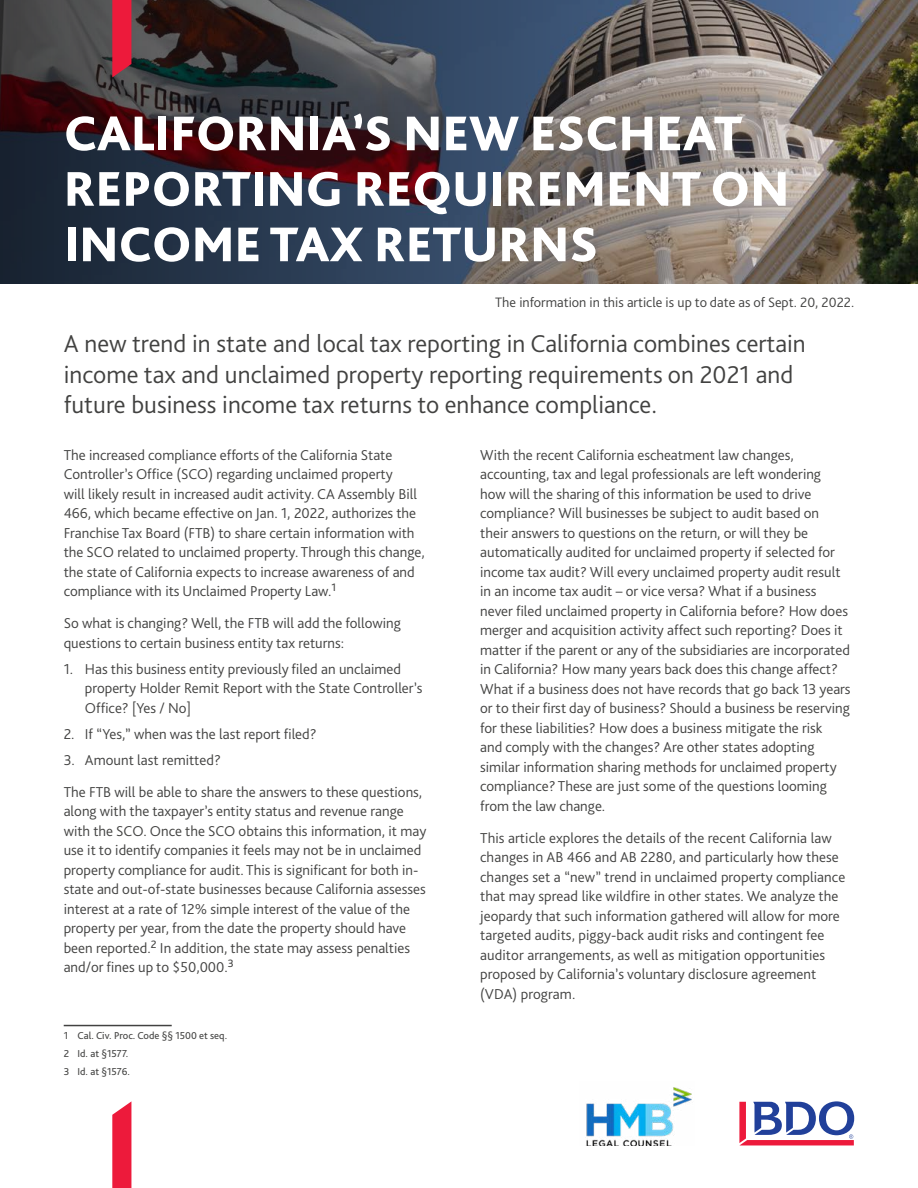
<style>
.page{position:relative;width:918px;height:1188px;background:#fff}
.page>*{position:absolute;margin:0;border:0;box-sizing:border-box;transform-origin:0 0}
.t1{font:800 51px/55.5px "Bliss Pro";color:#fff}
.t2{font:300 25.5px/30.6px "Bliss Pro";color:#424241}
.t3{font:300 15px/19.5px "Bliss Pro";color:#424241}
.t4{font:300 14.25px "Bliss Pro";color:#424241}
.t5{font:10.5px/17.7px "Bliss Pro";color:#424241}
</style>
<div class="page">
<img style="left:0;top:0;width:918px;height:284px">
<svg style="left:112px;top:1101px;width:19px;height:87px;background:#ee304e"></svg>
<svg style="left:112px;top:0;width:19px;height:77px"></svg>
<hr style="left:64px;top:1025px;width:108px;height:1px;background:#424241">
<svg style="left:739px;top:1101px;width:115px;height:44px"></svg>
<img style="left:586px;top:1087px;width:106px;height:58px">
<h1 class="t1" style="left:64px;top:104px;width:727px">CALIFORNIA’S NEW ESCHEAT<br>REPORTING REQUIREMENT ON<br>INCOME TAX RETURNS</h1>
<p class="t4" style="left:495px;top:293px;width:361px">The information in this article is up to date as of Sept. 20, 2022.</p>
<h2 class="t2" style="left:64px;top:328px;width:744px">A new trend in state and local tax reporting in California combines certain income tax and unclaimed property reporting requirements on 2021 and future business income tax returns to enhance compliance.</h2>
<p class="t3" style="left:64px;top:445px;width:363px">The increased compliance efforts of the California State Controller’s Office (SCO) regarding unclaimed property<br>will likely result in increased audit activity. CA Assembly Bill 466, which became effective on Jan. 1, 2022, authorizes the Franchise Tax Board (FTB) to share certain information with the SCO related to unclaimed property. Through this change, the state of California expects to increase awareness of and compliance with its Unclaimed Property Law.<sup>1</sup></p>
<p class="t3" style="left:64px;top:613px;width:339px">So what is changing? Well, the FTB will add the following questions to certain business entity tax returns:</p>
<p class="t3" style="left:85px;top:659px;width:339px;text-indent:-21px">1. Has this business entity previously filed an unclaimed property Holder Remit Report with the State Controller’s<br>Office? [Yes / No]</p>
<p class="t3" style="left:64px;top:724px;width:254px">2. If “Yes,” when was the last report filed?</p>
<p class="t3" style="left:64px;top:743px;width:360px;line-height:32.2px">3. Amount last remitted?<br>The FTB will be able to share the answers to these questions,</p>
<p class="t3" style="left:64px;top:801px;width:364px">along with the taxpayer’s entity status and revenue range with the SCO. Once the SCO obtains this information, it may use it to identify companies it feels may not be in unclaimed property compliance for audit. This is significant for both in&shy;state and out-of-state businesses because California assesses interest at a rate of 12% simple interest of the value of the property per year, from the date the property should have been reported.<sup>2</sup> In addition, the state may assess penalties and/or fines up to $50,000.<sup>3</sup></p>
<p class="t5" style="left:64px;top:1026px;width:165px">1 Cal. Civ. Proc. Code §§ 1500 et seq.<br>2 Id. at §1577.<br>3 Id. at §1576.</p>
<p class="t3" style="left:480px;top:445px;width:372px">With the recent California escheatment law changes, accounting, tax and legal professionals are left wondering how will the sharing of this information be used to drive compliance? Will businesses be subject to audit based on their answers to questions on the return, or will they be automatically audited for unclaimed property if selected for income tax audit? Will every unclaimed property audit result in an income tax audit – or vice versa? What if a business never filed unclaimed property in California before? How does merger and acquisition activity affect such reporting? Does it matter if the parent or any of the subsidiaries are incorporated in California? How many years back does this change affect?<br>What if a business does not have records that go back 13 years or to their first day of business? Should a business be reserving for these liabilities? How does a business mitigate the risk<br>and comply with the changes? Are other states adopting similar information sharing methods for unclaimed property compliance? These are just some of the questions looming from the law change.</p>
<p class="t3" style="left:480px;top:828px;width:367px">This article explores the details of the recent California law changes in AB 466 and AB 2280, and particularly how these changes set a “new” trend in unclaimed property compliance that may spread like wildfire in other states. We analyze the jeopardy that such information gathered will allow for more targeted audits, piggy-back audit risks and contingent fee auditor arrangements, as well as mitigation opportunities proposed by California’s voluntary disclosure agreement (VDA) program.</p>
</div>
